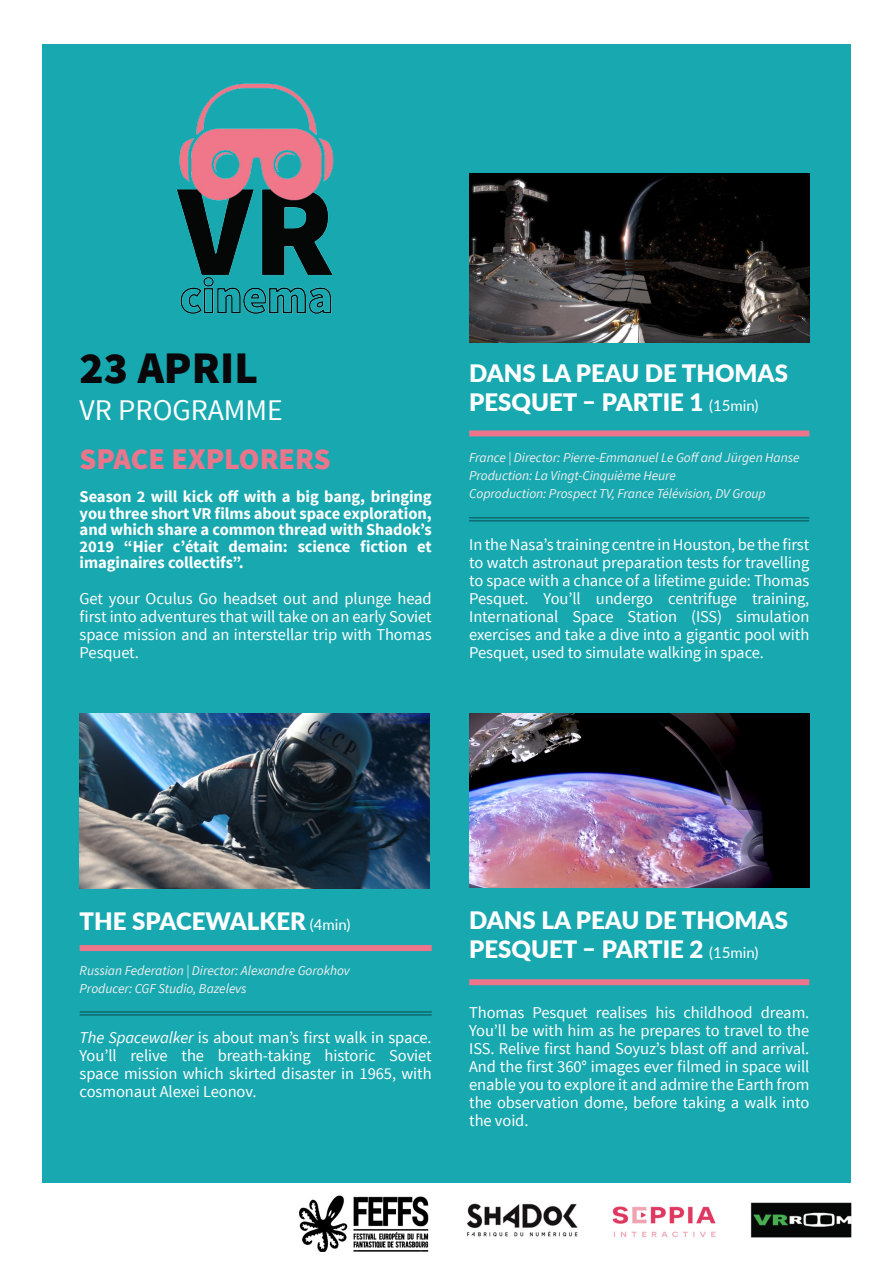
<style>
.page{position:relative;width:893px;height:1263px;background:#fff}
.page>*{position:absolute;margin:0;border:0;box-sizing:border-box;transform-origin:0 0}
.t1{font:900 45px "Source Sans Pro";color:#09070a}
.t2{font:900 30px "Source Sans Pro";color:#eb758b}
.t3{font:30px "Source Sans Pro";color:#fff}
.t4{font:900 24px/28.8px "Lato";color:#fff}
.t5{font:16.5px/18px "Source Sans Pro";letter-spacing:-.005em;color:#fff;text-align:justify}
.t6{font:700 16.5px/16.5px "Source Sans Pro";letter-spacing:-.005em;color:#fff;text-align:justify}
.t7{font:italic 13.5px/18px "Source Sans Pro";letter-spacing:-.005em;color:#efefef}
.s1{font-weight:400;font-size:15px}
.s2{font-style:italic}
</style>
<div class="page">
<div style="left:42px;top:45px;width:809px;height:1138px;background:#18a8b0"></div>
<img style="left:299px;top:1195px;width:553px;height:57px">
<div style="left:80px;top:945px;width:352px;height:6px;background:#ec758b"></div>
<hr style="left:80px;top:1011px;width:352px;height:2px;background:#000">
<hr style="left:80px;top:1014px;width:352px;height:2px;background:#000">
<img style="left:80px;top:713px;width:349px;height:175px">
<div style="left:469px;top:430px;width:340px;height:6px;background:#ec758b"></div>
<hr style="left:469px;top:517px;width:340px;height:1px;background:#000">
<hr style="left:469px;top:520px;width:340px;height:1px;background:#000">
<img style="left:469px;top:173px;width:340px;height:170px">
<div style="left:469px;top:979px;width:340px;height:6px;background:#ec758b"></div>
<img style="left:469px;top:713px;width:340px;height:175px">
<img style="left:176px;top:83px;width:158px;height:231px">
<div style="left:247px;top:276px;width:23px;height:11px;background:#18a8b0"></div>
<h1 class="t1" style="left:80px;top:339px;width:180px">23 APRIL</h1>
<h2 class="t3" style="left:80px;top:391px;width:205px">VR PROGRAMME</h2>
<h2 class="t2" style="left:80px;top:440px;width:251px">SPACE EXPLORERs</h2>
<p class="t6" style="left:80px;top:489px;width:354px">Season 2 will kick off with a big bang, bringing you three short VR films about space exploration, and which share a common thread with Shadok’s 2019 “Hier c’était demain: science fiction et imaginaires collectifs”.</p>
<p class="t5" style="left:80px;top:590px;width:354px">Get your Oculus Go headset out and plunge head first into adventures that will take on an early Soviet space mission and an interstellar trip with Thomas Pesquet.</p>
<h3 class="t4" style="left:469px;top:358px;width:319px">DANS LA PEAU DE THOMAS<br>PESQUET – PARTIE 1 <span class="s1">(15min)</span></h3>
<p class="t7" style="left:469px;top:448px;width:332px">France | Director: Pierre-Emmanuel Le Goff and Jürgen Hanse<br>Production: La Vingt-Cinquième Heure<br>Coproduction: Prospect TV, France Télévision, DV Group</p>
<p class="t5" style="left:469px;top:536px;width:342px">In the Nasa’s training centre in Houston, be the first to watch astronaut preparation tests for travelling to space with a chance of a lifetime guide: Thomas Pesquet. You’ll undergo centrifuge training, International Space Station (ISS) simulation exercises and take a dive into a gigantic pool with Pesquet, used to simulate walking in space.</p>
<h3 class="t4" style="left:80px;top:905px;width:272px">THE SPACEWALKER <span class="s1">(4min)</span></h3>
<p class="t7" style="left:80px;top:961px;width:272px">Russian Federation | Director: Alexandre Gorokhov<br>Producer: CGF Studio, Bazelevs</p>
<p class="t5" style="left:80px;top:1029px;width:354px"><span class="s2">The Spacewalker</span> is about man’s first walk in space.<br>You’ll relive the breath-taking historic Soviet space mission which skirted disaster in 1965, with cosmonaut Alexei Leonov.</p>
<h3 class="t4" style="left:469px;top:905px;width:319px">DANS LA PEAU DE THOMAS<br>PESQUET – PARTIE 2 <span class="s1">(15min)</span></h3>
<p class="t5" style="left:469px;top:1004px;width:342px">Thomas Pesquet realises his childhood dream.<br>You’ll be with him as he prepares to travel to the ISS. Relive first hand Soyuz’s blast off and arrival.<br>And the first 360° images ever filmed in space will enable you to explore it and admire the Earth from the observation dome, before taking a walk into the void.</p>
</div>
